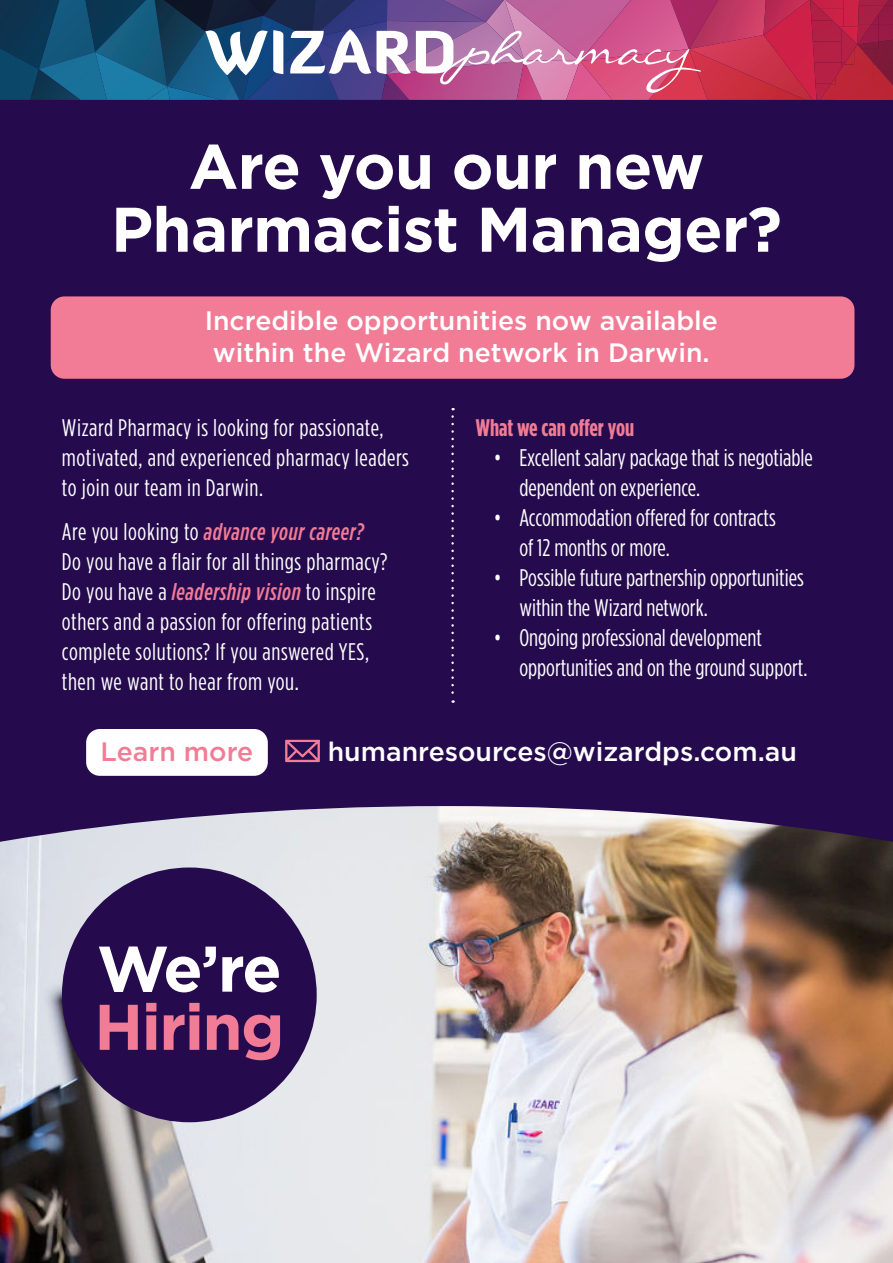
<style>
.page{position:relative;width:893px;height:1263px;background:#250b4e}
.page>*{position:absolute;margin:0;border:0;box-sizing:border-box;transform-origin:0 0}
.t1{font:700 64.35px "Gotham";letter-spacing:-.025em;color:#f27b96}
.t2{font:700 64.35px "Gotham";color:#fff}
.t3{font:700 62.85px/62.8px "Gotham";letter-spacing:-.01em;color:#fff;text-align:center}
.t4{font:500 26.55px/32px "Gotham";color:#fff;text-align:center}
.t5{font:500 26.55px "Gotham";color:#f27b96}
.t6{font:24px/30px "Gotham Condensed";letter-spacing:.025em;color:#fff}
.t7{font:24px/30px "Gotham Condensed";color:#fff}
.t8{font:700 24px "Gotham Condensed";color:#f27b96}
.s1{font-weight:500;font-style:italic;color:#f27b96}
</style>
<div class="page">
<div style="left:51px;top:296px;width:803px;height:83px;background:#f27b96;border-radius:14px"></div>
<div style="left:86px;top:729px;width:182px;height:47px;background:#fff;border-radius:14px"></div>
<img style="left:832px;top:0;width:11px;height:8px">
<img style="left:843px;top:0;width:14px;height:25px">
<img style="left:832px;top:8px;width:11px;height:17px">
<img style="left:842px;top:25px;width:37px;height:15px">
<svg style="left:857px;top:0;width:2px;height:20px"></svg>
<img style="left:873px;top:44px;width:6px;height:5px">
<img style="left:879px;top:44px;width:14px;height:5px">
<img style="left:873px;top:49px;width:20px;height:18px">
<img style="left:891px;top:67px;width:2px;height:16px">
<svg style="left:888px;top:0;width:5px;height:5px"></svg>
<img style="left:879px;top:5px;width:14px;height:35px">
<img style="left:874px;top:40px;width:19px;height:4px">
<img style="left:845px;top:63px;width:9px;height:2px">
<img style="left:854px;top:44px;width:19px;height:21px">
<svg style="left:873px;top:62px;width:6px;height:3px"></svg>
<img style="left:835px;top:65px;width:56px;height:20px">
<img style="left:831px;top:85px;width:60px;height:15px">
<svg style="left:891px;top:83px;width:2px;height:17px"></svg>
<img style="left:816px;top:0;width:16px;height:20px">
<img style="left:816px;top:20px;width:26px;height:21px">
<img style="left:842px;top:29px;width:15px;height:34px">
<img style="left:816px;top:41px;width:26px;height:43px">
<svg style="left:842px;top:63px;width:3px;height:5px"></svg>
<img style="left:816px;top:84px;width:15px;height:16px">
<img style="left:859px;top:0;width:15px;height:5px">
<img style="left:858px;top:5px;width:27px;height:20px">
<img style="left:874px;top:0;width:14px;height:20px">
<img style="left:857px;top:20px;width:17px;height:24px">
<svg style="left:0;top:0;width:816px;height:100px;background:#7d5983"></svg>
<svg style="left:285px;top:739px;width:35px;height:24px"></svg>
<svg style="left:451px;top:416px;width:3px;height:287px"></svg>
<img style="left:0;top:806px;width:893px;height:457px">
<div style="left:62px;top:867px;width:255px;height:255px;background:#250b4e;border-radius:50%"></div>
<h2 class="t3" style="left:111px;top:135px;width:672px">Are you our new<br>Pharmacist Manager?</h2>
<p class="t4" style="left:205px;top:305px;width:515px">Incredible opportunities now available within the Wizard network in Darwin.</p>
<p class="t6" style="left:62px;top:412px;width:348px">Wizard Pharmacy is looking for passionate, motivated, and experienced pharmacy leaders to join our team in Darwin.</p>
<p class="t6" style="left:62px;top:516px;width:327px">Are you looking to <span class="s1">advance your career?<br></span>Do you have a flair for all things pharmacy?<br>Do you have a <span class="s1">leadership vision</span> to inspire others and a passion for offering patients complete solutions? If you answered YES, then we want to hear from you.</p>
<p class="t8" style="left:476px;top:414px;width:160px">What we can offer you</p>
<p class="t7" style="left:519px;top:442px;width:295px;text-indent:-26px">• Excellent salary package that is negotiable dependent on experience.</p>
<p class="t7" style="left:519px;top:502px;width:258px;text-indent:-26px">• Accommodation offered for contracts of 12 months or more.</p>
<p class="t7" style="left:519px;top:562px;width:286px;text-indent:-26px">• Possible future partnership opportunities within the Wizard network.</p>
<p class="t7" style="left:519px;top:622px;width:290px;text-indent:-26px">• Ongoing professional development opportunities and on the ground support.</p>
<p class="t5" style="left:101px;top:734px;width:154px">Learn more</p>
<p class="t4" style="left:328px;top:735px;width:471px">humanresources@wizardps.com.au</p>
<h1 class="t2" style="left:97px;top:926px;width:186px">We’re</h1>
<h1 class="t1" style="left:94px;top:984px;width:192px">Hiring</h1>
</div>
